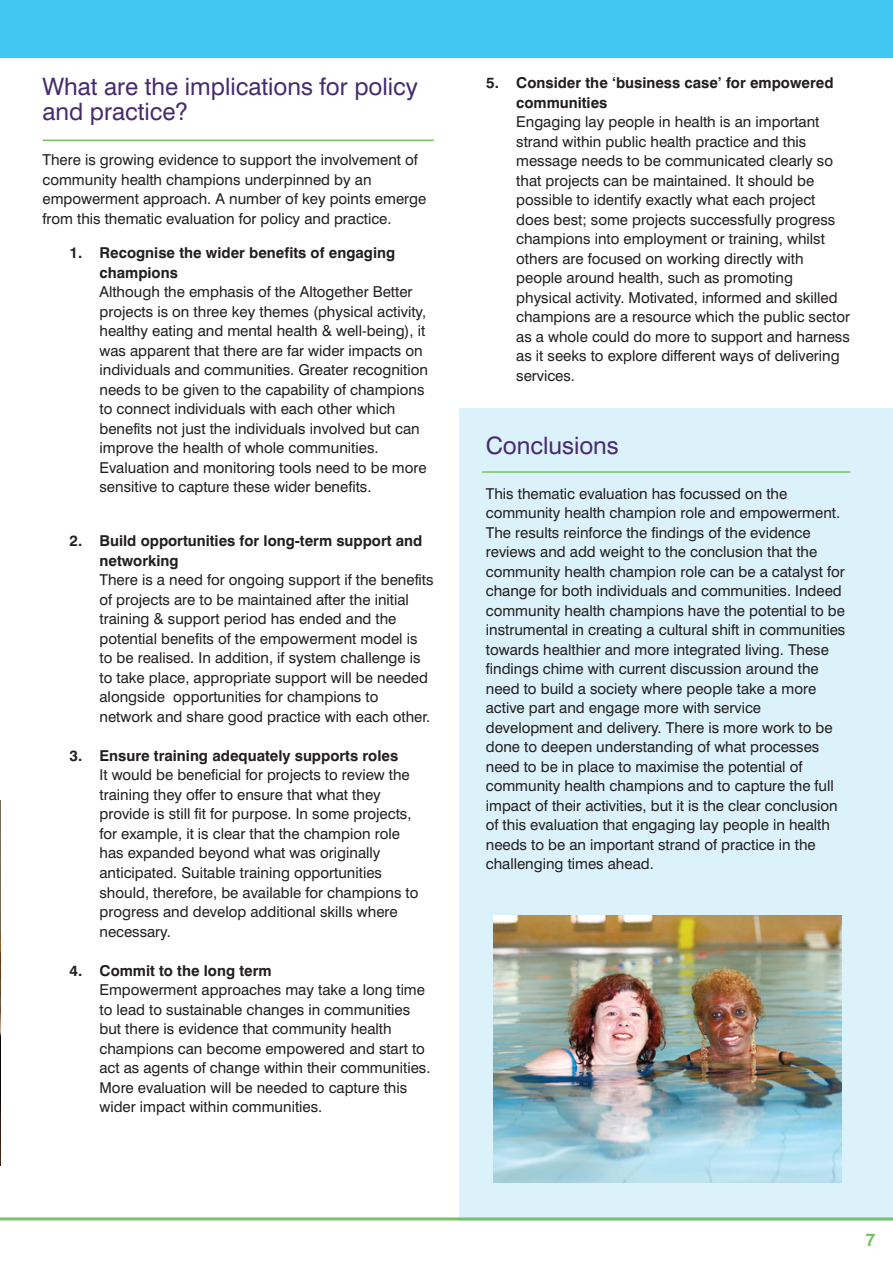
<style>
.page{position:relative;width:893px;height:1263px;background:#fff}
.page>*{position:absolute;margin:0;border:0;box-sizing:border-box;transform-origin:0 0}
.t1{font:24px/25.5px "Swiss 721 BT";color:#462b70}
.t2{font:700 18px "Swiss 721 BT";color:#76c266}
.t3{font:15px/19.5px "Swiss 721 BT";color:#231f20}
.t4{font:700 15px/19.5px "Swiss 721 BT";color:#231f20}
</style>
<div class="page">
<div style="left:459px;top:408px;width:434px;height:812px;background:#dcf2fb"></div>
<div style="left:0;top:0;width:893px;height:58px;background:#42c7f2"></div>
<hr style="left:0;top:1217px;width:893px;height:3px;background:#76c266">
<img style="left:0;top:800px;width:1px;height:365px">
<hr style="left:43px;top:140px;width:391px;height:1px;background:#76c266">
<hr style="left:482px;top:471px;width:368px;height:2px;background:#76c266">
<img style="left:493px;top:916px;width:349px;height:266px">
<h1 class="t1" style="left:43px;top:73px;width:377px">What are the implications for policy and practice?</h1>
<p class="t3" style="left:43px;top:150px;width:385px">There is growing evidence to support the involvement of community health champions underpinned by an empowerment approach. A number of key points emerge from this thematic evaluation for policy and practice.</p>
<p class="t4" style="left:100px;top:243px;width:297px;text-indent:-30px">1. Recognise the wider benefits of engaging champions</p>
<p class="t3" style="left:100px;top:282px;width:330px">Although the emphasis of the Altogether Better projects is on three key themes (physical activity, healthy eating and mental health &amp; well-being), it was apparent that there are far wider impacts on individuals and communities. Greater recognition needs to be given to the capability of champions to connect individuals with each other which benefits not just the individuals involved but can improve the health of whole communities.<br>Evaluation and monitoring tools need to be more sensitive to capture these wider benefits.</p>
<p class="t4" style="left:100px;top:531px;width:324px;text-indent:-30px">2. Build opportunities for long-term support and networking</p>
<p class="t3" style="left:100px;top:570px;width:336px">There is a need for ongoing support if the benefits of projects are to be maintained after the initial training &amp; support period has ended and the potential benefits of the empowerment model is to be realised. In addition, if system challenge is to take place, appropriate support will be needed alongside opportunities for champions to network and share good practice with each other.</p>
<p class="t4" style="left:70px;top:746px;width:330px">3. Ensure training adequately supports roles</p>
<p class="t3" style="left:100px;top:765px;width:321px">It would be beneficial for projects to review the training they offer to ensure that what they provide is still fit for purpose. In some projects, for example, it is clear that the champion role has expanded beyond what was originally anticipated. Suitable training opportunities should, therefore, be available for champions to progress and develop additional skills where necessary.</p>
<p class="t4" style="left:70px;top:960px;width:204px">4. Commit to the long term</p>
<p class="t3" style="left:100px;top:980px;width:332px">Empowerment approaches may take a long time to lead to sustainable changes in communities but there is evidence that community health champions can become empowered and start to act as agents of change within their communities.<br>More evaluation will be needed to capture this wider impact within communities.</p>
<p class="t4" style="left:516px;top:73px;width:319px;text-indent:-30px">5. Consider the ‘business case’ for empowered communities</p>
<p class="t3" style="left:516px;top:112px;width:335px">Engaging lay people in health is an important strand within public health practice and this message needs to be communicated clearly so that projects can be maintained. It should be possible to identify exactly what each project does best; some projects successfully progress champions into employment or training, whilst others are focused on working directly with people around health, such as promoting physical activity. Motivated, informed and skilled champions are a resource which the public sector as a whole could do more to support and harness as it seeks to explore different ways of delivering services.</p>
<h1 class="t1" style="left:486px;top:432px;width:135px">Conclusions</h1>
<p class="t3" style="left:486px;top:483px;width:361px">This thematic evaluation has focussed on the community health champion role and empowerment.<br>The results reinforce the findings of the evidence reviews and add weight to the conclusion that the community health champion role can be a catalyst for change for both individuals and communities. Indeed community health champions have the potential to be instrumental in creating a cultural shift in communities towards healthier and more integrated living. These findings chime with current discussion around the need to build a society where people take a more active part and engage more with service development and delivery. There is more work to be done to deepen understanding of what processes need to be in place to maximise the potential of community health champions and to capture the full impact of their activities, but it is the clear conclusion of this evaluation that engaging lay people in health needs to be an important strand of practice in the challenging times ahead.</p>
<p class="t2" style="left:865px;top:1229px;width:12px">7</p>
</div>
